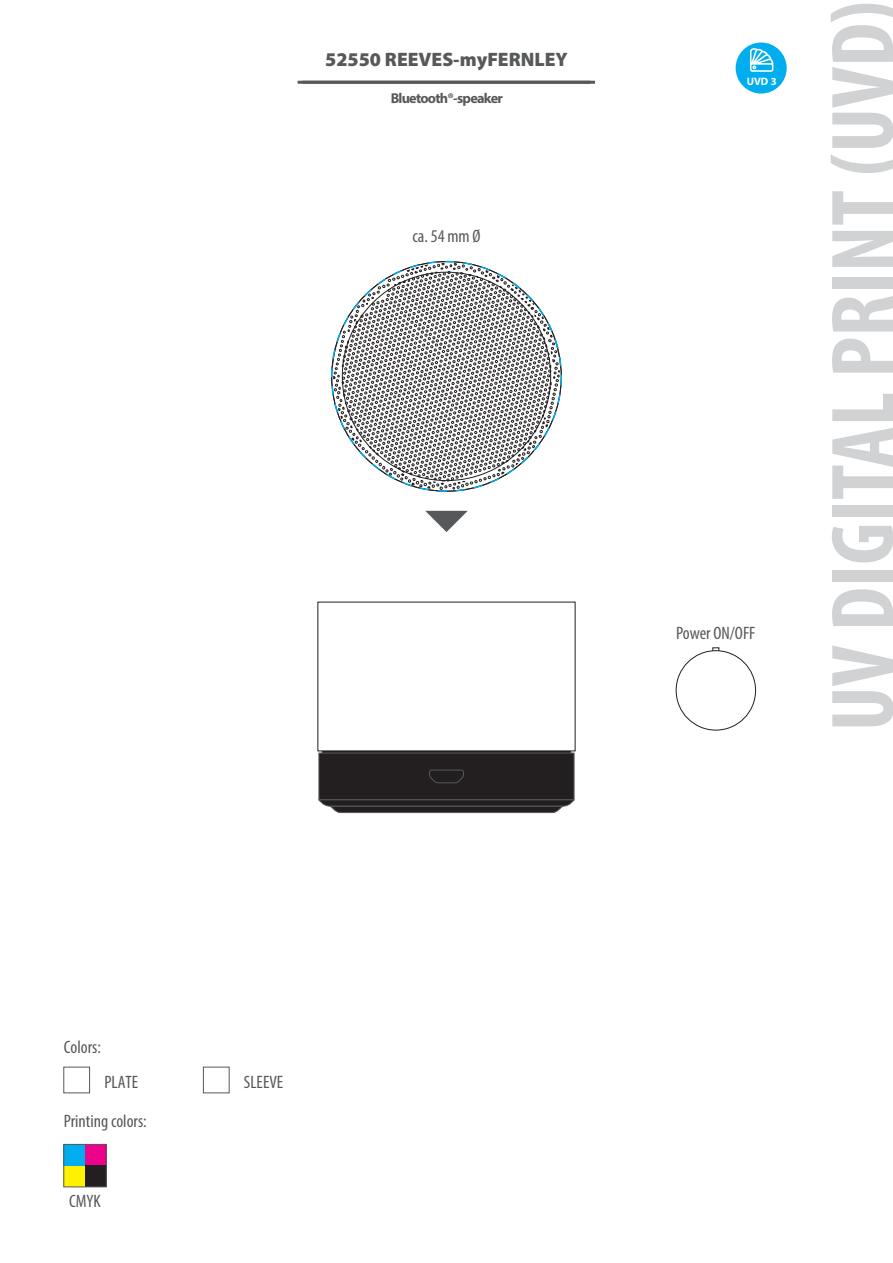
<style>
.page{position:relative;width:893px;height:1263px;background:#fff}
.page>*{position:absolute;margin:0;border:0;box-sizing:border-box;transform-origin:0 0}
.t1{font:700 condensed 90px "Myriad Pro";color:#d1d2d4}
.t2{font:900 19.5px "Myriad Pro";color:#57585a}
.t3{font:condensed 18px "Myriad Pro";color:#57585a}
.t4{font:700 14.25px "Myriad Pro";letter-spacing:-.055em;color:#57585a}
.t5{font:700 10.8px "Myriad Pro";color:#fff}
</style>
<div class="page">
<hr style="left:298px;top:81px;width:297px;height:3px;background:#57585a">
<svg style="left:331px;top:261px;width:231px;height:231px"></svg>
<div style="left:322px;top:745px;width:249px;height:15px;background:#3a3839;border:1px solid #57585a"></div>
<svg style="left:317px;top:601px;width:259px;height:151px"></svg>
<div style="left:319px;top:753px;width:255px;height:47px;background:#231f20;border:1px solid #57585a"></div>
<svg style="left:318px;top:800px;width:257px;height:13px;background:#3d3b3c"></svg>
<svg style="left:429px;top:769px;width:35px;height:14px"></svg>
<div style="left:676px;top:650px;width:80px;height:80px;border:1px solid #231f20;border-radius:50%"></div>
<svg style="left:425px;top:511px;width:43px;height:21px"></svg>
<div style="left:736px;top:43px;width:51px;height:51px;background:#00aeef;border-radius:50%"></div>
<svg style="left:750px;top:48px;width:23px;height:24px"></svg>
<div style="left:85px;top:1144px;width:21px;height:22px;background:#ed028c"></div>
<div style="left:85px;top:1166px;width:21px;height:21px;background:#231f20"></div>
<div style="left:64px;top:1166px;width:21px;height:21px;background:#fff101"></div>
<div style="left:64px;top:1144px;width:21px;height:22px;background:#00aeef"></div>
<div style="left:63px;top:1144px;width:44px;height:43px;border:1px solid #57585a"></div>
<div style="left:63px;top:1067px;width:27px;height:26px;border:1px solid #57585a"></div>
<div style="left:203px;top:1067px;width:27px;height:26px;border:1px solid #57585a"></div>
<p class="t2" style="left:325px;top:47px;width:244px">52550 REEVES-myFERNLEY</p>
<p class="t4" style="left:391px;top:89px;width:114px">Bluetooth®-speaker</p>
<p class="t3" style="left:412px;top:225px;width:70px">ca. 54 mm Ø</p>
<p class="t5" style="left:747px;top:75px;width:31px">UVD 3</p>
<p class="t3" style="left:676px;top:622px;width:81px">Power ON/OFF</p>
<h1 class="t1" style="left:807px;top:731px;width:732px;rotate:-90deg">UV DIGITAL PRINT (UVD)</h1>
<p class="t3" style="left:64px;top:1036px;width:39px">Colors:</p>
<p class="t3" style="left:104px;top:1071px;width:35px">PLATE</p>
<p class="t3" style="left:64px;top:1110px;width:84px">Printing colors:</p>
<p class="t3" style="left:69px;top:1190px;width:33px">CMYK</p>
<p class="t3" style="left:244px;top:1071px;width:41px">SLEEVE</p>
</div>
